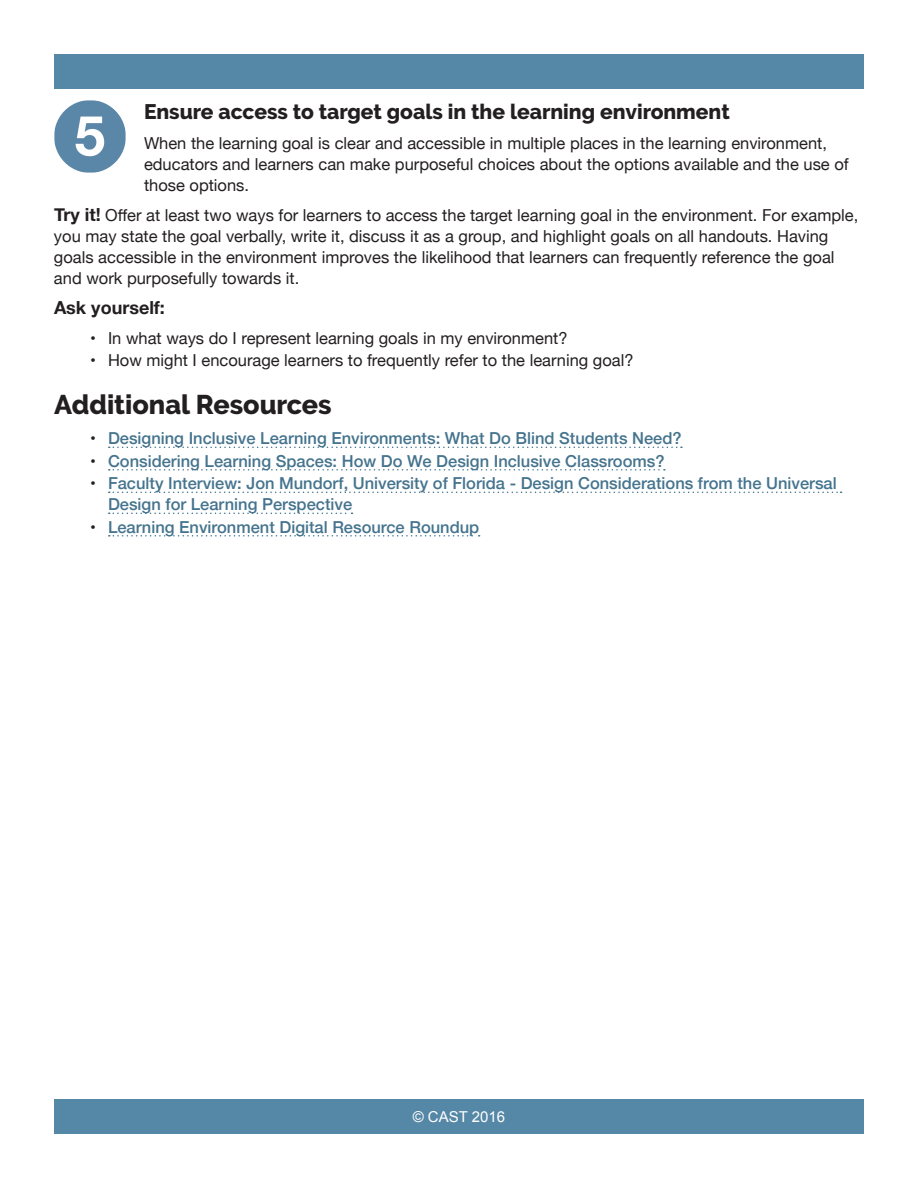
<style>
.page{position:relative;width:918px;height:1188px;background:#fff}
.page>*{position:absolute;margin:0;border:0;box-sizing:border-box;transform-origin:0 0}
.t1{font:800 27px "Raleway";color:#231f20}
.t2{font:800 21px "Raleway";color:#231f20}
.t3{font:700 18px "Helvetica Neue";color:#231f20}
.t4{font:16.5px/21px "Helvetica Neue";color:#231f20}
.t5{font:500 16.5px/21px "Helvetica Neue";color:#45748e}
.t6{font:15px "Arial";color:#fff}
.s1{font-weight:700;font-size:18px}
.s2{font-weight:400;color:#231f20}
</style>
<div class="page">
<div style="left:54px;top:1100px;width:810px;height:34px;background:#5587a6"></div>
<div style="left:54px;top:54px;width:810px;height:34px;background:#5587a6"></div>
<svg style="left:109px;top:447px;width:573px;height:1px"></svg>
<svg style="left:109px;top:469px;width:556px;height:2px"></svg>
<svg style="left:109px;top:492px;width:733px;height:1px"></svg>
<svg style="left:109px;top:513px;width:243px;height:1px"></svg>
<svg style="left:109px;top:535px;width:371px;height:2px"></svg>
<img style="left:54px;top:101px;width:72px;height:72px">
<h2 class="t2" style="left:144px;top:99px;width:587px">Ensure access to target goals in the learning environment</h2>
<p class="t4" style="left:144px;top:133px;width:706px">When the learning goal is clear and accessible in multiple places in the learning environment, educators and learners can make purposeful choices about the options available and the use of those options.</p>
<p class="t4" style="left:54px;top:205px;width:806px"><span class="s1">Try it!</span> Offer at least two ways for learners to access the target learning goal in the environment. For example, you may state the goal verbally, write it, discuss it as a group, and highlight goals on all handouts. Having goals accessible in the environment improves the likelihood that learners can frequently reference the goal and work purposefully towards it.</p>
<p class="t3" style="left:54px;top:293px;width:112px">Ask yourself:</p>
<p class="t4" style="left:90px;top:328px;width:479px">• In what ways do I represent learning goals in my environment?</p>
<p class="t4" style="left:90px;top:351px;width:545px">• How might I encourage learners to frequently refer to the learning goal?</p>
<h1 class="t1" style="left:54px;top:389px;width:279px">Additional Resources</h1>
<p class="t5" style="left:90px;top:427px;width:593px"><span class="s2">•</span> Designing Inclusive Learning Environments: What Do Blind Students Need?</p>
<p class="t5" style="left:90px;top:449px;width:576px"><span class="s2">•</span> Considering Learning Spaces: How Do We Design Inclusive Classrooms?</p>
<p class="t5" style="left:108px;top:472px;width:730px;text-indent:-18px"><span class="s2">•</span> Faculty Interview: Jon Mundorf, University of Florida - Design Considerations from the Universal<br>Design for Learning Perspective</p>
<p class="t5" style="left:90px;top:515px;width:391px"><span class="s2">•</span> Learning Environment Digital Resource Roundup</p>
<p class="t6" style="left:413px;top:1107px;width:94px">© CAST 2016</p>
</div>
